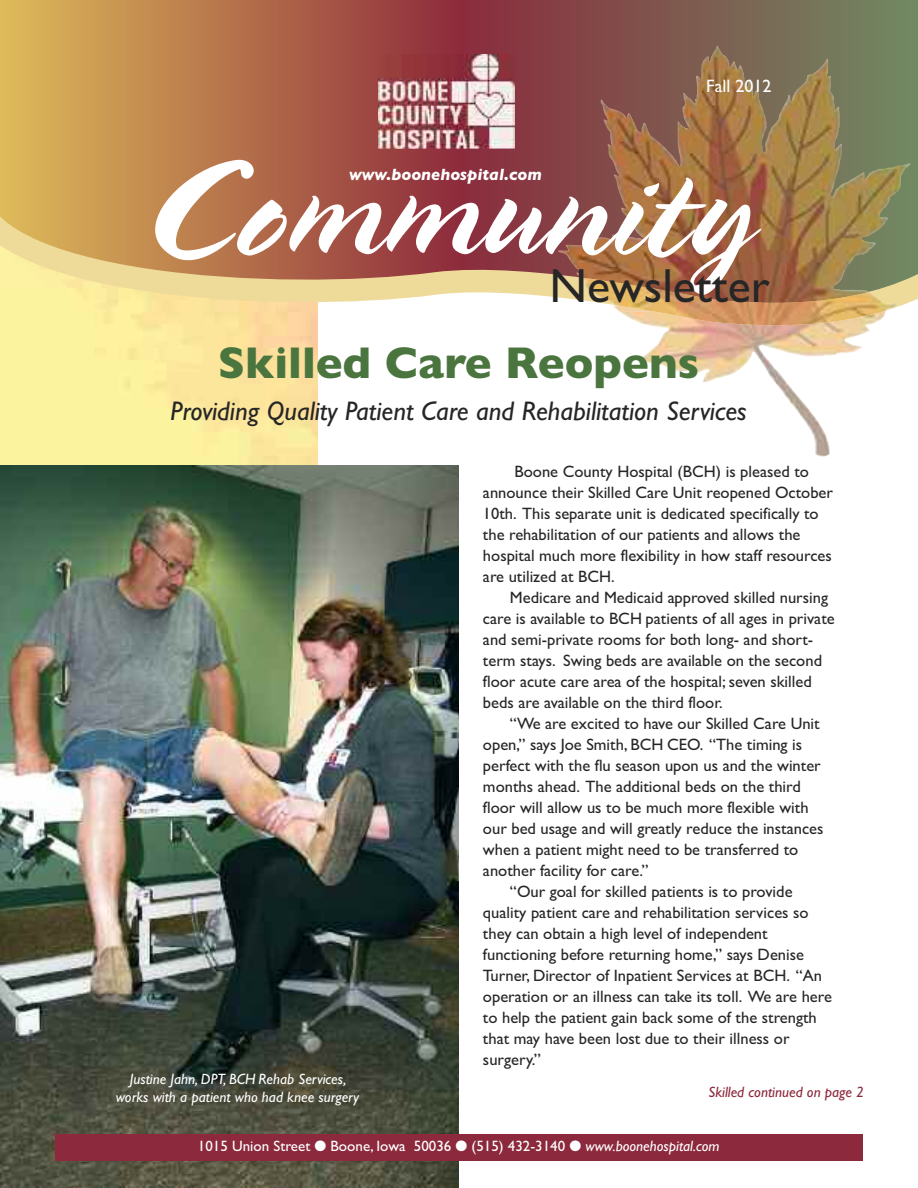
<style>
.page{position:relative;width:918px;height:1188px;background:#fff}
.page>*{position:absolute;margin:0;border:0;box-sizing:border-box;transform-origin:0 0}
.t1{font:150px "Spring LP";color:#fff}
.t2{font:48px "Gill Sans";color:#272627}
.t3{font:700 45px "Gill Sans";color:#4a753e}
.t4{font:italic 27px "Gill Sans";color:#272627}
.t5{font:18px "Gill Sans";color:#fff}
.t6{font:16.5px/21px "Gill Sans";color:#272627}
.t7{font:italic 700 16.5px "Gill Sans";color:#fff}
.t8{font:15px "Gill Sans";color:#fff}
.t9{font:italic 15px/18px "Gill Sans";color:#fff;text-align:center}
.t10{font:italic 15px "Gill Sans";color:#8c293c}
.s1{font-style:italic}
</style>
<div class="page">
<svg style="left:463px;top:0;width:455px;height:161px;background:#85634f"></svg>
<div style="left:0;top:0;width:463px;height:289px;background:linear-gradient(to right,#debb5a,#8d2a3c)"></div>
<img style="left:0;top:345px;width:318px;height:121px">
<svg style="left:0;top:161px;width:918px;height:184px;background:#c1956f"></svg>
<img style="left:759px;top:325px;width:126px;height:75px">
<img style="left:558px;top:114px;width:86px;height:137px">
<img style="left:580px;top:277px;width:318px;height:48px">
<img style="left:378px;top:54px;width:136px;height:95px">
<img style="left:0;top:466px;width:459px;height:722px">
<div style="left:55px;top:1134px;width:808px;height:27px;background:#8c293c"></div>
<p class="t5" style="left:706px;top:75px;width:67px">Fall 2012</p>
<h1 class="t1" style="left:142px;top:156px;width:612px">Community</h1>
<p class="t7" style="left:349px;top:164px;width:194px">www.boonehospital.com</p>
<h2 class="t2" style="left:550px;top:257px;width:222px">Newsletter</h2>
<h3 class="t3" style="left:218px;top:337px;width:483px">Skilled Care Reopens</h3>
<h3 class="t4" style="left:171px;top:395px;width:578px">Providing Quality Patient Care and Rehabilitation Services</h3>
<p class="t9" style="left:116px;top:1069px;width:245px">Justine Jahn, DPT, BCH Rehab Services, works with a patient who had knee surgery</p>
<p class="t6" style="left:483px;top:461px;width:352px;text-indent:32px">Boone County Hospital (BCH) is pleased to announce their Skilled Care Unit reopened October 10th. This separate unit is dedicated specifically to the rehabilitation of our patients and allows the hospital much more flexibility in how staff resources are utilized at BCH.</p>
<p class="t6" style="left:483px;top:587px;width:353px;text-indent:27px">Medicare and Medicaid approved skilled nursing care is available to BCH patients of all ages in private and semi-private rooms for both long- and short&shy;term stays. Swing beds are available on the second floor acute care area of the hospital; seven skilled beds are available on the third floor.</p>
<p class="t6" style="left:510px;top:713px;width:311px">“We are excited to have our Skilled Care Unit</p>
<p class="t6" style="left:483px;top:734px;width:321px">open,” says Joe Smith, BCH CEO. “The timing is</p>
<p class="t6" style="left:483px;top:755px;width:339px">perfect with the flu season upon us and the winter</p>
<p class="t6" style="left:483px;top:776px;width:319px">months ahead. The additional beds on the third</p>
<p class="t6" style="left:483px;top:797px;width:327px">floor will allow us to be much more flexible with</p>
<p class="t6" style="left:483px;top:818px;width:342px">our bed usage and will greatly reduce the instances</p>
<p class="t6" style="left:483px;top:839px;width:317px">when a patient might need to be transferred to</p>
<p class="t6" style="left:483px;top:860px;width:167px">another facility for care.”</p>
<p class="t6" style="left:510px;top:881px;width:284px">“Our goal for skilled patients is to provide</p>
<p class="t6" style="left:483px;top:902px;width:327px">quality patient care and rehabilitation services so</p>
<p class="t6" style="left:483px;top:923px;width:286px">they can obtain a high level of independent</p>
<p class="t6" style="left:483px;top:944px;width:323px">functioning before returning home,” says Denise</p>
<p class="t6" style="left:483px;top:965px;width:341px">Turner, Director of Inpatient Services at BCH. “An</p>
<p class="t6" style="left:483px;top:986px;width:350px">operation or an illness can take its toll. We are here</p>
<p class="t6" style="left:483px;top:1007px;width:335px">to help the patient gain back some of the strength</p>
<p class="t6" style="left:483px;top:1028px;width:308px">that may have been lost due to their illness or</p>
<p class="t6" style="left:483px;top:1049px;width:60px">surgery.”</p>
<p class="t10" style="left:709px;top:1083px;width:157px">Skilled continued on page 2</p>
<p class="t8" style="left:198px;top:1137px;width:523px">1015 Union Street ● Boone, Iowa 50036 ● (515) 432-3140 ● <span class="s1">www.boonehospital.com</span></p>
</div>
